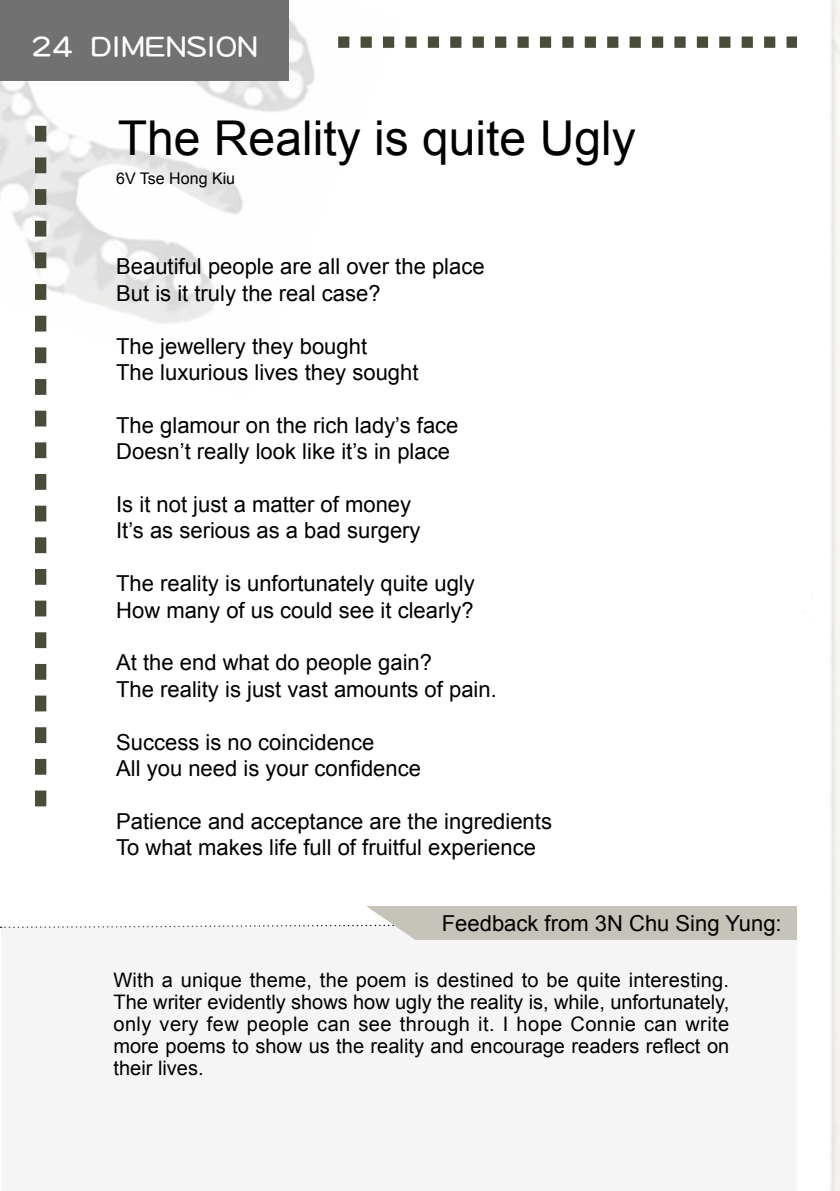
<style>
.page{position:relative;width:840px;height:1191px;background:#fff}
.page>*{position:absolute;margin:0;border:0;box-sizing:border-box;transform-origin:0 0}
.t1{font:48px "Arial";color:#000}
.t2{font:28.4px "DF Li Yuan Std W7";color:#fff}
.t3{font:22px/26.4px "Arial";color:#000}
.t4{font:20px/22px "Arial";color:#000;text-align:justify}
.t5{font:16px "Arial";color:#000}
</style>
<div class="page">
<img style="left:0;top:18px;width:315px;height:306px">
<svg style="left:338px;top:36px;width:459px;height:12px"></svg>
<svg style="left:34px;top:126px;width:13px;height:680px"></svg>
<div style="left:0;top:0;width:289px;height:80px;background:#727172"></div>
<div style="left:1px;top:926px;width:838px;height:265px;background:#f5f5f5"></div>
<svg style="left:1px;top:906px;width:839px;height:34px"></svg>
<img style="left:797px;top:0;width:42px;height:1191px">
<p class="t2" style="left:31px;top:30px;width:44px">24</p>
<p class="t2" style="left:90px;top:30px;width:169px">DIMENSION</p>
<h1 class="t1" style="left:118px;top:106px;width:519px">The Reality is quite Ugly</h1>
<p class="t5" style="left:116px;top:168px;width:120px">6V Tse Hong Kiu</p>
<p class="t3" style="left:116px;top:254px;width:370px">Beautiful people are all over the place<br>But is it truly the real case?</p>
<p class="t3" style="left:116px;top:333px;width:304px">The jewellery they bought<br>The luxurious lives they sought</p>
<p class="t3" style="left:116px;top:412px;width:343px">The glamour on the rich lady’s face<br>Doesn’t really look like it’s in place</p>
<p class="t3" style="left:116px;top:491px;width:306px">Is it not just a matter of money<br>It’s as serious as a bad surgery</p>
<p class="t3" style="left:116px;top:570px;width:360px">The reality is unfortunately quite ugly<br>How many of us could see it clearly?</p>
<p class="t3" style="left:116px;top:650px;width:382px">At the end what do people gain?<br>The reality is just vast amounts of pain.</p>
<p class="t3" style="left:116px;top:729px;width:306px">Success is no coincidence<br>All you need is your confidence</p>
<p class="t3" style="left:116px;top:808px;width:437px">Patience and acceptance are the ingredients<br>To what makes life full of fruitful experience</p>
<p class="t3" style="left:441px;top:910px;width:341px">Feedback from 3N Chu Sing Yung:</p>
<p class="t4" style="left:113px;top:969px;width:617px">With a unique theme, the poem is destined to be quite interesting.<br>The writer evidently shows how ugly the reality is, while, unfortunately, only very few people can see through it. I hope Connie can write more poems to show us the reality and encourage readers reflect on their lives.</p>
</div>
